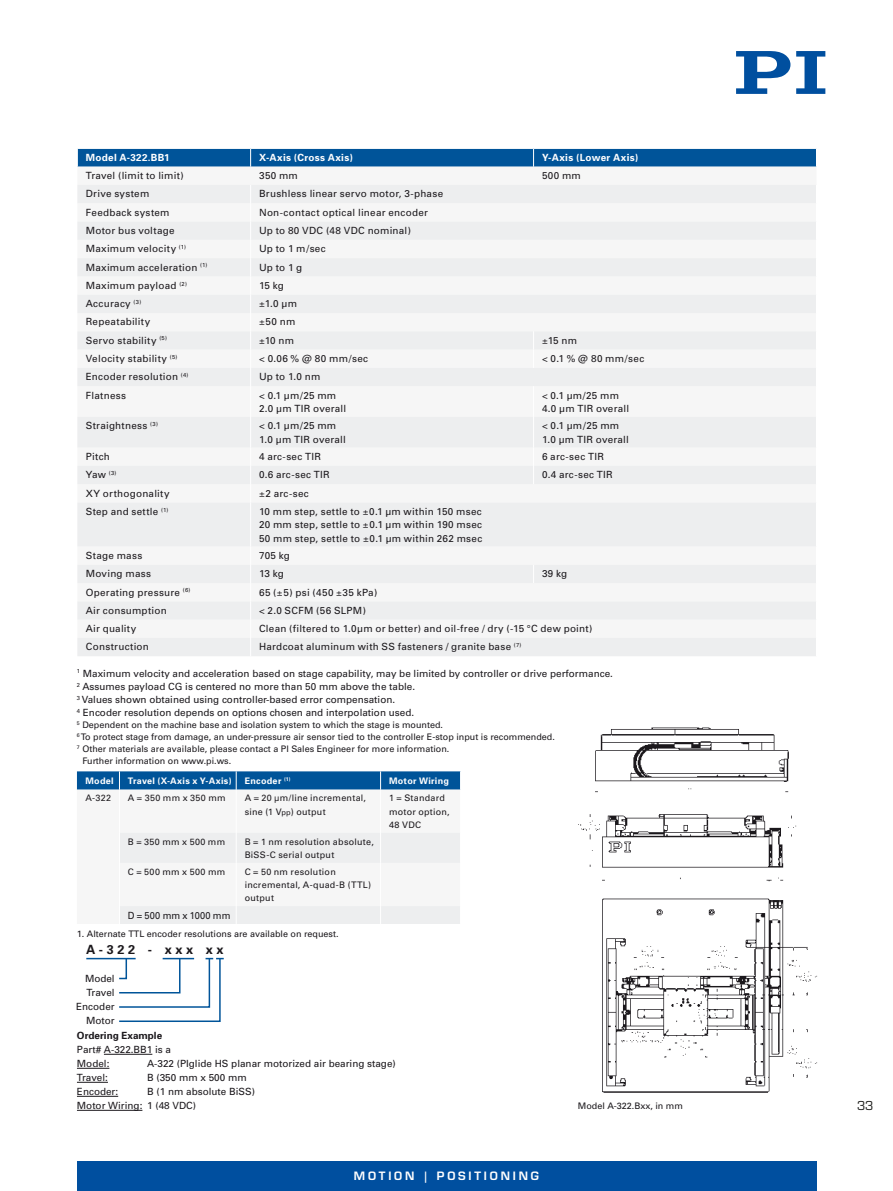
<style>
.page{position:relative;width:893px;height:1191px;background:#fff}
.page>*{position:absolute;margin:0;border:0;box-sizing:border-box;transform-origin:0 0}
.t1{font:700 12.75px "Univers";color:#1b181c}
.t2{font:600 12px "Eurostile LT";letter-spacing:.3em;color:#fff}
.t3{font:12px "Eurostile LT";color:#1d1d1b}
.t4{font:600 11.25px "Eurostile LT";letter-spacing:.25em;color:#fff}
.t5{font:9.9px/13.2px "Univers";letter-spacing:.025em;color:#1b181c}
.t6{font:9.9px/13.2px "Univers LT";color:#1b181c}
.t7{font:9.9px/14px "Univers";color:#1b181c}
.t8{font:700 9.9px "Univers";letter-spacing:.03em;color:#fff}
.t9{font:700 9.9px "Univers";color:#1b181c}
.t10{font:9.9px "Univers LT";color:#1b181c;scale:.94 1}
.t11{font:9px "Univers LT";color:#1b181c}
.t12{font:9px/13.2px "Univers LT";letter-spacing:.03em;color:#1b181c}
.t13{font:9px "Univers";color:#1b181c}
.t14{font:9px/13.2px "Univers LT";letter-spacing:.025em;color:#1b181c}
.t15{font:700 9px "Univers";letter-spacing:.03em;color:#fff}
.t16{font:9px "Univers LT";letter-spacing:.04em;color:#1b181c}
.s1{font-size:7.5px}
</style>
<div class="page">
<div style="left:77px;top:1161px;width:739px;height:30px;background:#004f9f"></div>
<svg style="left:796px;top:51px;width:29px;height:43px"></svg>
<svg style="left:736px;top:51px;width:54px;height:43px"></svg>
<svg style="left:77px;top:185px;width:739px;height:471px;fill:#edeeef"></svg>
<svg style="left:250px;top:185px;width:1px;height:201px"></svg>
<hr style="left:250px;top:386px;width:1px;height:31px;background:#fff">
<hr style="left:250px;top:417px;width:1px;height:30px;background:#fff">
<svg style="left:250px;top:447px;width:1px;height:55px"></svg>
<hr style="left:250px;top:502px;width:1px;height:44px;background:#fff">
<svg style="left:250px;top:546px;width:1px;height:110px"></svg>
<svg style="left:533px;top:331px;width:1px;height:37px"></svg>
<hr style="left:533px;top:386px;width:1px;height:31px;background:#fff">
<hr style="left:533px;top:417px;width:1px;height:30px;background:#fff">
<svg style="left:533px;top:447px;width:1px;height:37px"></svg>
<svg style="left:533px;top:565px;width:1px;height:18px"></svg>
<svg style="left:77px;top:148px;width:740px;height:19px;background:#1461a1"></svg>
<img style="left:578px;top:814px;width:240px;height:279px">
<img style="left:595px;top:727px;width:194px;height:66px">
<hr style="left:104px;top:1054px;width:48px;height:1px;background:#1b181c">
<hr style="left:77px;top:1068px;width:32px;height:1px;background:#1b181c">
<hr style="left:77px;top:1082px;width:31px;height:1px;background:#1b181c">
<hr style="left:77px;top:1096px;width:41px;height:1px;background:#1b181c">
<hr style="left:77px;top:1110px;width:65px;height:1px;background:#1b181c">
<div style="left:77px;top:789px;width:383px;height:44px;background:#f6f6f6"></div>
<hr style="left:119px;top:789px;width:1px;height:44px;background:#fff">
<svg style="left:77px;top:771px;width:384px;height:18px;background:#08599c"></svg>
<hr style="left:236px;top:789px;width:1px;height:44px;background:#fff">
<hr style="left:380px;top:789px;width:1px;height:44px;background:#fff">
<div style="left:120px;top:833px;width:340px;height:91px;background:#eeeff0"></div>
<hr style="left:86px;top:958px;width:50px;height:1px;background:#005499">
<svg style="left:118px;top:957px;width:106px;height:65px"></svg>
<p class="t8" style="left:86px;top:152px;width:85px">Model A-322.BB1</p>
<p class="t8" style="left:259px;top:152px;width:95px">X-Axis (Cross Axis)</p>
<p class="t8" style="left:542px;top:152px;width:98px">Y-Axis (Lower Axis)</p>
<p class="t5" style="left:86px;top:169px;width:99px">Travel (limit to limit)</p>
<p class="t5" style="left:259px;top:169px;width:40px">350 mm</p>
<p class="t5" style="left:542px;top:169px;width:40px">500 mm</p>
<p class="t5" style="left:86px;top:187px;width:65px">Drive system</p>
<p class="t5" style="left:259px;top:187px;width:186px">Brushless linear servo motor, 3-phase</p>
<p class="t5" style="left:86px;top:206px;width:85px">Feedback system</p>
<p class="t5" style="left:259px;top:206px;width:170px">Non-contact optical linear encoder</p>
<p class="t5" style="left:86px;top:224px;width:90px">Motor bus voltage</p>
<p class="t5" style="left:259px;top:224px;width:153px">Up to 80 VDC (48 VDC nominal)</p>
<p class="t5" style="left:86px;top:242px;width:102px">Maximum velocity <sup>(1)</sup></p>
<p class="t5" style="left:259px;top:242px;width:68px">Up to 1 m/sec</p>
<p class="t5" style="left:86px;top:260px;width:123px">Maximum acceleration <sup>(1)</sup></p>
<p class="t5" style="left:259px;top:260px;width:45px">Up to 1 g</p>
<p class="t5" style="left:86px;top:279px;width:103px">Maximum payload <sup>(2)</sup></p>
<p class="t5" style="left:259px;top:279px;width:26px">15 kg</p>
<p class="t5" style="left:86px;top:297px;width:57px">Accuracy <sup>(3)</sup></p>
<p class="t5" style="left:259px;top:297px;width:39px">±1.0 µm</p>
<p class="t5" style="left:86px;top:315px;width:66px">Repeatability</p>
<p class="t5" style="left:259px;top:315px;width:38px">±50 nm</p>
<p class="t5" style="left:86px;top:334px;width:83px">Servo stability <sup>(5)</sup></p>
<p class="t5" style="left:259px;top:334px;width:36px">±10 nm</p>
<p class="t5" style="left:542px;top:334px;width:36px">±15 nm</p>
<p class="t5" style="left:86px;top:352px;width:93px">Velocity stability <sup>(5)</sup></p>
<p class="t5" style="left:259px;top:352px;width:111px">&lt; 0.06 % @ 80 mm/sec</p>
<p class="t5" style="left:542px;top:352px;width:104px">&lt; 0.1 % @ 80 mm/sec</p>
<p class="t5" style="left:86px;top:370px;width:104px">Encoder resolution <sup>(4)</sup></p>
<p class="t5" style="left:259px;top:370px;width:63px">Up to 1.0 nm</p>
<p class="t5" style="left:86px;top:388px;width:42px">Flatness</p>
<p class="t5" style="left:259px;top:388px;width:89px">&lt; 0.1 µm/25 mm<br>2.0 µm TIR overall</p>
<p class="t5" style="left:542px;top:388px;width:89px">&lt; 0.1 µm/25 mm<br>4.0 µm TIR overall</p>
<p class="t5" style="left:86px;top:419px;width:74px">Straightness <sup>(3)</sup></p>
<p class="t5" style="left:259px;top:419px;width:88px">&lt; 0.1 µm/25 mm<br>1.0 µm TIR overall</p>
<p class="t5" style="left:542px;top:419px;width:88px">&lt; 0.1 µm/25 mm<br>1.0 µm TIR overall</p>
<p class="t5" style="left:86px;top:450px;width:26px">Pitch</p>
<p class="t5" style="left:259px;top:450px;width:64px">4 arc-sec TIR</p>
<p class="t5" style="left:542px;top:450px;width:64px">6 arc-sec TIR</p>
<p class="t5" style="left:86px;top:468px;width:32px">Yaw <sup>(3)</sup></p>
<p class="t5" style="left:259px;top:468px;width:72px">0.6 arc-sec TIR</p>
<p class="t5" style="left:542px;top:468px;width:72px">0.4 arc-sec TIR</p>
<p class="t5" style="left:86px;top:486px;width:85px">XY orthogonality</p>
<p class="t5" style="left:259px;top:486px;width:51px">±2 arc-sec</p>
<p class="t5" style="left:86px;top:505px;width:84px">Step and settle <sup>(1)</sup></p>
<p class="t5" style="left:259px;top:505px;width:225px;text-align:justify">10 mm step, settle to ±0.1 µm within 150 msec 20 mm step, settle to ±0.1 µm within 190 msec 50 mm step, settle to ±0.1 µm within 262 msec</p>
<p class="t5" style="left:86px;top:549px;width:58px">Stage mass</p>
<p class="t5" style="left:259px;top:549px;width:32px">705 kg</p>
<p class="t5" style="left:86px;top:567px;width:67px">Moving mass</p>
<p class="t5" style="left:259px;top:567px;width:26px">13 kg</p>
<p class="t5" style="left:542px;top:567px;width:27px">39 kg</p>
<p class="t5" style="left:86px;top:585px;width:106px">Operating pressure <sup>(6)</sup></p>
<p class="t5" style="left:259px;top:585px;width:120px">65 (±5) psi (450 ±35 kPa)</p>
<p class="t5" style="left:86px;top:604px;width:82px">Air consumption</p>
<p class="t5" style="left:259px;top:604px;width:108px">&lt; 2.0 SCFM (56 SLPM)</p>
<p class="t5" style="left:86px;top:622px;width:52px">Air quality</p>
<p class="t5" style="left:259px;top:622px;width:335px">Clean (filtered to 1.0µm or better) and oil-free / dry (-15 °C dew point)</p>
<p class="t5" style="left:86px;top:640px;width:65px">Construction</p>
<p class="t5" style="left:259px;top:640px;width:264px">Hardcoat aluminum with SS fasteners / granite base <sup>(7)</sup></p>
<p class="t6" style="left:77px;top:666px;width:537px"><sup>1</sup> Maximum velocity and acceleration based on stage capability, may be limited by controller or drive performance.<br><sup>2</sup> Assumes payload CG is centered no more than 50 mm above the table.<br><sup>3</sup> Values shown obtained using controller-based error compensation.<br><sup>4</sup> Encoder resolution depends on options chosen and interpolation used.</p>
<p class="t11" style="left:77px;top:719px;width:368px"><sup>5</sup> Dependent on the machine base and isolation system to which the stage is mounted.</p>
<p class="t11" style="left:77px;top:731px;width:479px"><sup>6</sup> To protect stage from damage, an under-pressure air sensor tied to the controller E-stop input is recommended.</p>
<p class="t11" style="left:77px;top:743px;width:374px"><sup>7</sup> Other materials are available, please contact a PI Sales Engineer for more information.</p>
<p class="t11" style="left:82px;top:755px;width:150px">Further information on www.pi.ws.</p>
<p class="t15" style="left:85px;top:775px;width:30px">Model</p>
<p class="t15" style="left:128px;top:775px;width:105px">Travel (X-Axis x Y-Axis)</p>
<p class="t15" style="left:245px;top:775px;width:47px">Encoder <sup>(1)</sup></p>
<p class="t15" style="left:389px;top:775px;width:61px">Motor Wiring</p>
<p class="t11" style="left:85px;top:793px;width:27px">A-322</p>
<p class="t16" style="left:128px;top:793px;width:99px">A = 350 mm x 350 mm</p>
<p class="t12" style="left:245px;top:791px;width:123px">A = 20 µm/line incremental, sine (1 V<span class="s1">pp</span>) output</p>
<p class="t14" style="left:389px;top:791px;width:62px">1 = Standard motor option,<br>48 VDC</p>
<p class="t16" style="left:128px;top:836px;width:99px">B = 350 mm x 500 mm</p>
<p class="t14" style="left:245px;top:835px;width:131px">B = 1 nm resolution absolute,<br>BiSS-C serial output</p>
<p class="t16" style="left:128px;top:866px;width:99px">C = 500 mm x 500 mm</p>
<p class="t12" style="left:245px;top:865px;width:128px">C = 50 nm resolution incremental, A-quad-B (TTL) output</p>
<p class="t10" style="left:128px;top:909px;width:111px">D = 500 mm x 1000 mm</p>
<p class="t13" style="left:77px;top:928px;width:263px">1. Alternate TTL encoder resolutions are available on request.</p>
<p class="t1" style="left:86px;top:942px;width:139px">A - 3 2 2 - x x x x x</p>
<p class="t7" style="left:76px;top:972px;width:40px;text-align:right">Model<br>Travel<br>Encoder<br>Motor</p>
<p class="t9" style="left:77px;top:1029px;width:87px">Ordering Example</p>
<p class="t7" style="left:77px;top:1043px;width:96px">Part# A-322.BB1 is a<br>Model:</p>
<p class="t7" style="left:147px;top:1057px;width:250px">A-322 (PIglide HS planar motorized air bearing stage)</p>
<p class="t5" style="left:77px;top:1071px;width:33px">Travel:</p>
<p class="t7" style="left:147px;top:1071px;width:101px">B (350 mm x 500 mm</p>
<p class="t7" style="left:77px;top:1085px;width:43px">Encoder:</p>
<p class="t7" style="left:77px;top:1085px;width:179px;text-indent:70px">B (1 nm absolute BiSS)<br>Motor Wiring: 1 (48 VDC)</p>
<p class="t2" style="left:394px;top:1165px;width:107px">WWW.PI.WS</p>
<p class="t4" style="left:354px;top:1168px;width:187px">MOTION | POSITIONING</p>
<p class="t13" style="left:578px;top:1100px;width:107px">Model A-322.Bxx, in mm</p>
<p class="t3" style="left:857px;top:1098px;width:18px">33</p>
</div>
